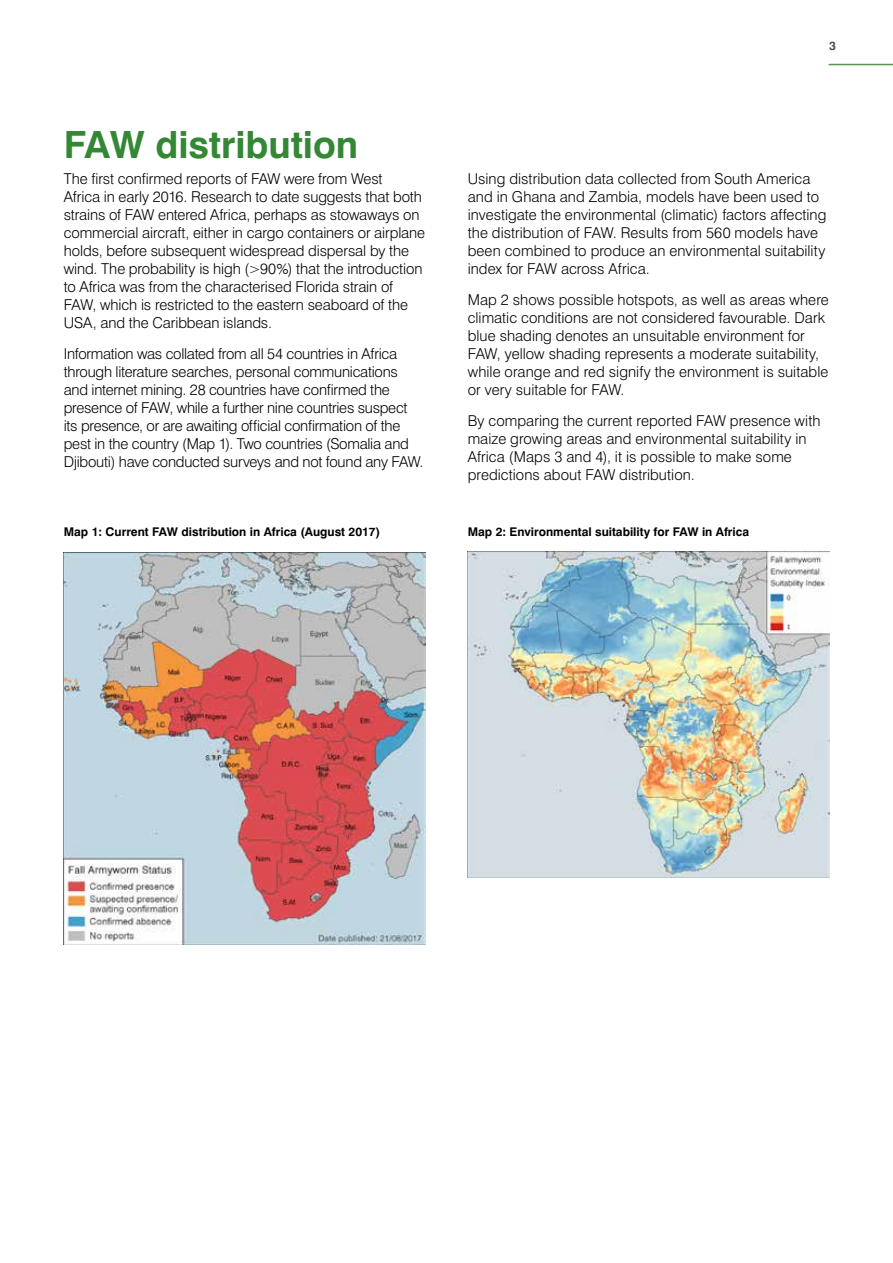
<style>
.page{position:relative;width:893px;height:1263px;background:#fff}
.page>*{position:absolute;margin:0;border:0;box-sizing:border-box;transform-origin:0 0}
.t1{font:700 37.5px "Swiss 721 BT";color:#348735}
.t2{font:300 15px/18px "Swiss 721 BT";letter-spacing:-.005em;color:#000}
.t3{font:700 12px "Swiss 721 BT";color:#000}
.t4{font:700 12px "Swiss 721 BT";color:#4a4a49}
</style>
<div class="page">
<hr style="left:829px;top:64px;width:64px;height:1px;background:#5c954a">
<img style="left:64px;top:552px;width:361px;height:393px">
<img style="left:468px;top:552px;width:361px;height:325px">
<h1 class="t1" style="left:64px;top:121px;width:296px">FAW distribution</h1>
<p class="t2" style="left:64px;top:170px;width:363px">The first confirmed reports of FAW were from West<br>Africa in early 2016. Research to date suggests that both strains of FAW entered Africa, perhaps as stowaways on commercial aircraft, either in cargo containers or airplane holds, before subsequent widespread dispersal by the wind. The probability is high (&gt;90%) that the introduction to Africa was from the characterised Florida strain of FAW, which is restricted to the eastern seaboard of the USA, and the Caribbean islands.</p>
<p class="t2" style="left:64px;top:344px;width:361px">Information was collated from all 54 countries in Africa through literature searches, personal communications and internet mining. 28 countries have confirmed the presence of FAW, while a further nine countries suspect its presence, or are awaiting official confirmation of the pest in the country (Map 1). Two countries (Somalia and Djibouti) have conducted surveys and not found any FAW.</p>
<p class="t4" style="left:829px;top:38px;width:8px">3</p>
<p class="t2" style="left:468px;top:170px;width:360px">Using distribution data collected from South America and in Ghana and Zambia, models have been used to investigate the environmental (climatic) factors affecting the distribution of FAW. Results from 560 models have been combined to produce an environmental suitability index for FAW across Africa.</p>
<p class="t2" style="left:468px;top:290px;width:362px">Map 2 shows possible hotspots, as well as areas where climatic conditions are not considered favourable. Dark blue shading denotes an unsuitable environment for FAW, yellow shading represents a moderate suitability, while orange and red signify the environment is suitable or very suitable for FAW.</p>
<p class="t2" style="left:468px;top:411px;width:354px">By comparing the current reported FAW presence with maize growing areas and environmental suitability in Africa (Maps 3 and 4), it is possible to make some predictions about FAW distribution.</p>
<p class="t3" style="left:64px;top:524px;width:318px">Map 1: Current FAW distribution in Africa (August 2017)</p>
<p class="t3" style="left:468px;top:524px;width:283px">Map 2: Environmental suitability for FAW in Africa</p>
</div>
